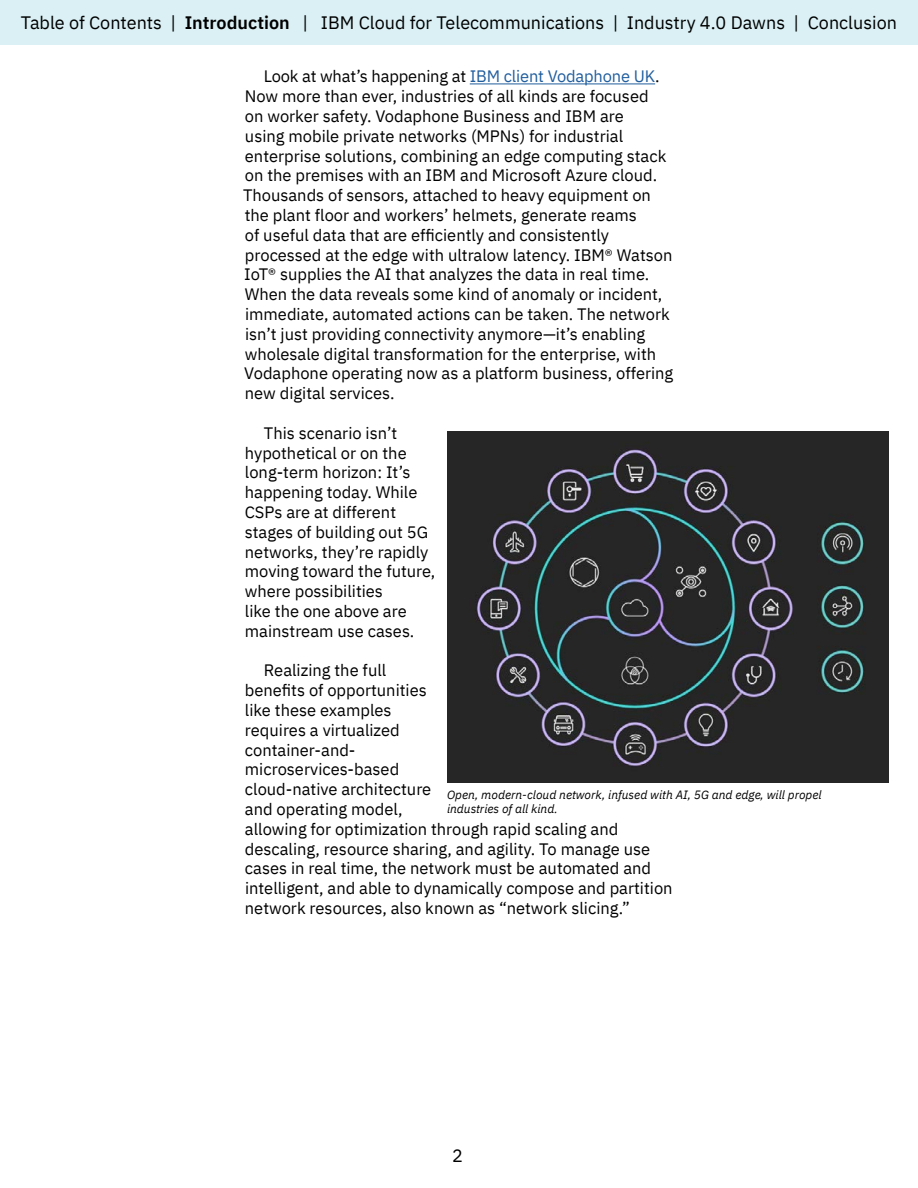
<style>
.page{position:relative;width:918px;height:1188px;background:#fff}
.page>*{position:absolute;margin:0;border:0;box-sizing:border-box;transform-origin:0 0}
.t1{font:18px "IBM Plex Sans";color:#000}
.t2{font:16.5px/19.8px "IBM Plex Sans";color:#000}
.t3{font:italic 12px/14.4px "IBM Plex Sans";color:#000}
.s1{font-weight:600}
.s2{color:#215e9e}
</style>
<div class="page">
<hr style="left:470px;top:83px;width:185px;height:1px;background:#215e9e">
<img style="left:447px;top:432px;width:441px;height:351px">
<div style="left:0;top:0;width:918px;height:44px;background:#daf0f4"></div>
<p class="t1" style="left:21px;top:9px;width:878px">Table of Contents | <span class="s1">Introduction</span> | IBM Cloud for Telecommunications | Industry 4.0 Dawns | Conclusion</p>
<p class="t2" style="left:243px;top:65px;width:432px;text-indent:21px">Look at what’s happening at <span class="s2">IBM client Vodaphone UK</span>.<br>Now more than ever, industries of all kinds are focused<br>on worker safety. Vodaphone Business and IBM are<br>using mobile private networks (MPNs) for industrial enterprise solutions, combining an edge computing stack on the premises with an IBM and Microsoft Azure cloud.<br>Thousands of sensors, attached to heavy equipment on the plant floor and workers’ helmets, generate reams<br>of useful data that are efficiently and consistently processed at the edge with ultralow latency. IBM® Watson IoT® supplies the AI that analyzes the data in real time.<br>When the data reveals some kind of anomaly or incident, immediate, automated actions can be taken. The network isn’t just providing connectivity anymore—it’s enabling wholesale digital transformation for the enterprise, with Vodaphone operating now as a platform business, offering new digital services.</p>
<p class="t2" style="left:245px;top:422px;width:192px;text-indent:19px">This scenario isn’t hypothetical or on the long-term horizon: It’s happening today. While<br>CSPs are at different stages of building out 5G networks, they’re rapidly moving toward the future, where possibilities<br>like the one above are mainstream use cases.</p>
<p class="t2" style="left:245px;top:659px;width:429px;text-indent:19px">Realizing the full<br>benefits of opportunities<br>like these examples<br>requires a virtualized<br>container-and-<br>microservices-based<br>cloud-native architecture<br>and operating model,<br>allowing for optimization through rapid scaling and descaling, resource sharing, and agility. To manage use cases in real time, the network must be automated and intelligent, and able to dynamically compose and partition network resources, also known as “network slicing.”</p>
<p class="t3" style="left:447px;top:786px;width:376px">Open, modern-cloud network, infused with AI, 5G and edge, will propel industries of all kind.</p>
<p class="t1" style="left:452px;top:1142px;width:12px">2</p>
</div>
